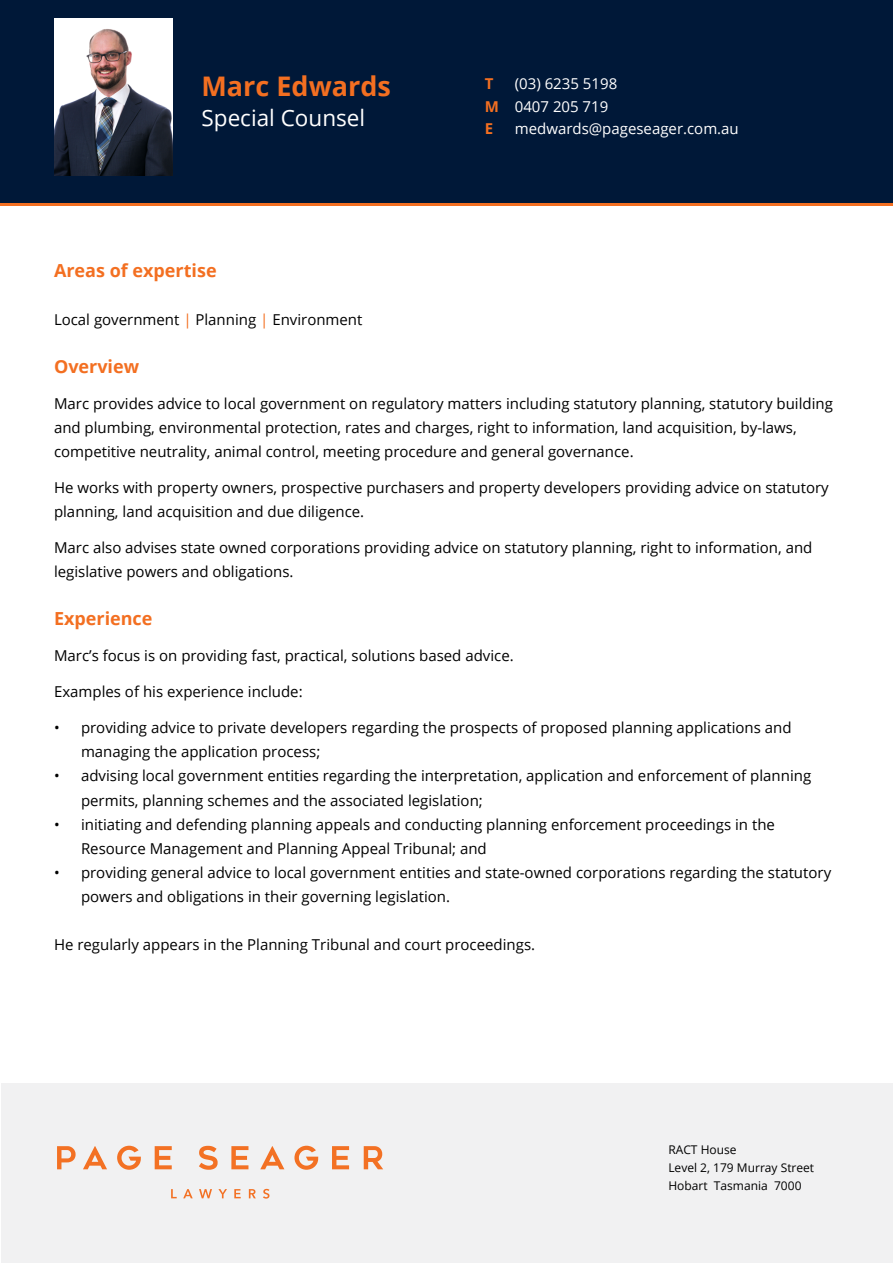
<style>
.page{position:relative;width:893px;height:1263px;background:#fff}
.page>*{position:absolute;margin:0;border:0;box-sizing:border-box;transform-origin:0 0}
.t1{font:700 27px "Open Sans";color:#f36f21}
.t2{font:22.5px "Open Sans";color:#fff}
.t3{font:700 18px "Open Sans";color:#f36f21}
.t4{font:15px/24px "Open Sans";color:#000}
.t5{font:15px/22.5px "Open Sans";color:#fff}
.t6{font:700 15px/22.5px "Open Sans";color:#f36f21}
.t7{font:12px/18px "Open Sans";color:#000}
.s1{color:#f36f21}
</style>
<div class="page">
<svg style="left:0;top:202px;width:893px;height:4px;background:#b65926"></svg>
<div style="left:0;top:0;width:893px;height:202px;background:#001838"></div>
<img style="left:54px;top:18px;width:118px;height:158px">
<div style="left:2px;top:1083px;width:891px;height:180px;background:#f1f1f2"></div>
<svg style="left:57px;top:1146px;width:19px;height:23px"></svg>
<svg style="left:83px;top:1146px;width:24px;height:23px"></svg>
<svg style="left:155px;top:1146px;width:17px;height:23px"></svg>
<svg style="left:199px;top:1146px;width:19px;height:24px"></svg>
<svg style="left:231px;top:1146px;width:17px;height:23px"></svg>
<svg style="left:260px;top:1146px;width:24px;height:23px"></svg>
<svg style="left:332px;top:1146px;width:17px;height:23px"></svg>
<svg style="left:364px;top:1146px;width:19px;height:23px"></svg>
<svg style="left:117px;top:1146px;width:24px;height:24px"></svg>
<svg style="left:294px;top:1146px;width:24px;height:24px"></svg>
<svg style="left:171px;top:1189px;width:6px;height:9px"></svg>
<svg style="left:183px;top:1189px;width:10px;height:9px"></svg>
<svg style="left:199px;top:1189px;width:13px;height:9px"></svg>
<svg style="left:218px;top:1189px;width:9px;height:9px"></svg>
<svg style="left:234px;top:1189px;width:7px;height:9px"></svg>
<svg style="left:249px;top:1189px;width:7px;height:9px"></svg>
<svg style="left:263px;top:1189px;width:6px;height:9px"></svg>
<h1 class="t1" style="left:202px;top:67px;width:191px">Marc Edwards</h1>
<h2 class="t2" style="left:202px;top:102px;width:165px">Special Counsel</h2>
<p class="t6" style="left:485px;top:72px;width:16px">T<br>M<br>E</p>
<p class="t5" style="left:515px;top:72px;width:226px">(03) 6235 5198<br>0407 205 719 medwards@pageseager.com.au</p>
<p class="t3" style="left:54px;top:258px;width:164px">Areas of expertise</p>
<p class="t4" style="left:54px;top:308px;width:310px">Local government <span class="s1">|</span> Planning <span class="s1">|</span> Environment</p>
<p class="t3" style="left:54px;top:354px;width:87px">Overview</p>
<p class="t4" style="left:54px;top:392px;width:780px">Marc provides advice to local government on regulatory matters including statutory planning, statutory building and plumbing, environmental protection, rates and charges, right to information, land acquisition, by-laws, competitive neutrality, animal control, meeting procedure and general governance.</p>
<p class="t4" style="left:54px;top:476px;width:776px">He works with property owners, prospective purchasers and property developers providing advice on statutory planning, land acquisition and due diligence.</p>
<p class="t4" style="left:54px;top:536px;width:760px">Marc also advises state owned corporations providing advice on statutory planning, right to information, and legislative powers and obligations.</p>
<p class="t3" style="left:54px;top:606px;width:100px">Experience</p>
<p class="t4" style="left:54px;top:644px;width:461px">Marc’s focus is on providing fast, practical, solutions based advice.</p>
<p class="t4" style="left:54px;top:680px;width:250px">Examples of his experience include:</p>
<p class="t4" style="left:81px;top:716px;width:712px;text-indent:-27px">• providing advice to private developers regarding the prospects of proposed planning applications and managing the application process;</p>
<p class="t4" style="left:81px;top:764px;width:732px;text-indent:-27px">• advising local government entities regarding the interpretation, application and enforcement of planning permits, planning schemes and the associated legislation;</p>
<p class="t4" style="left:81px;top:812px;width:695px;text-indent:-27px">• initiating and defending planning appeals and conducting planning enforcement proceedings in the<br>Resource Management and Planning Appeal Tribunal; and</p>
<p class="t4" style="left:81px;top:860px;width:752px;text-indent:-27px">• providing general advice to local government entities and state-owned corporations regarding the statutory powers and obligations in their governing legislation.</p>
<p class="t4" style="left:54px;top:932px;width:483px">He regularly appears in the Planning Tribunal and court proceedings.</p>
<p class="t7" style="left:668px;top:1141px;width:147px">RACT House<br>Level 2, 179 Murray Street<br>Hobart Tasmania 7000</p>
</div>
